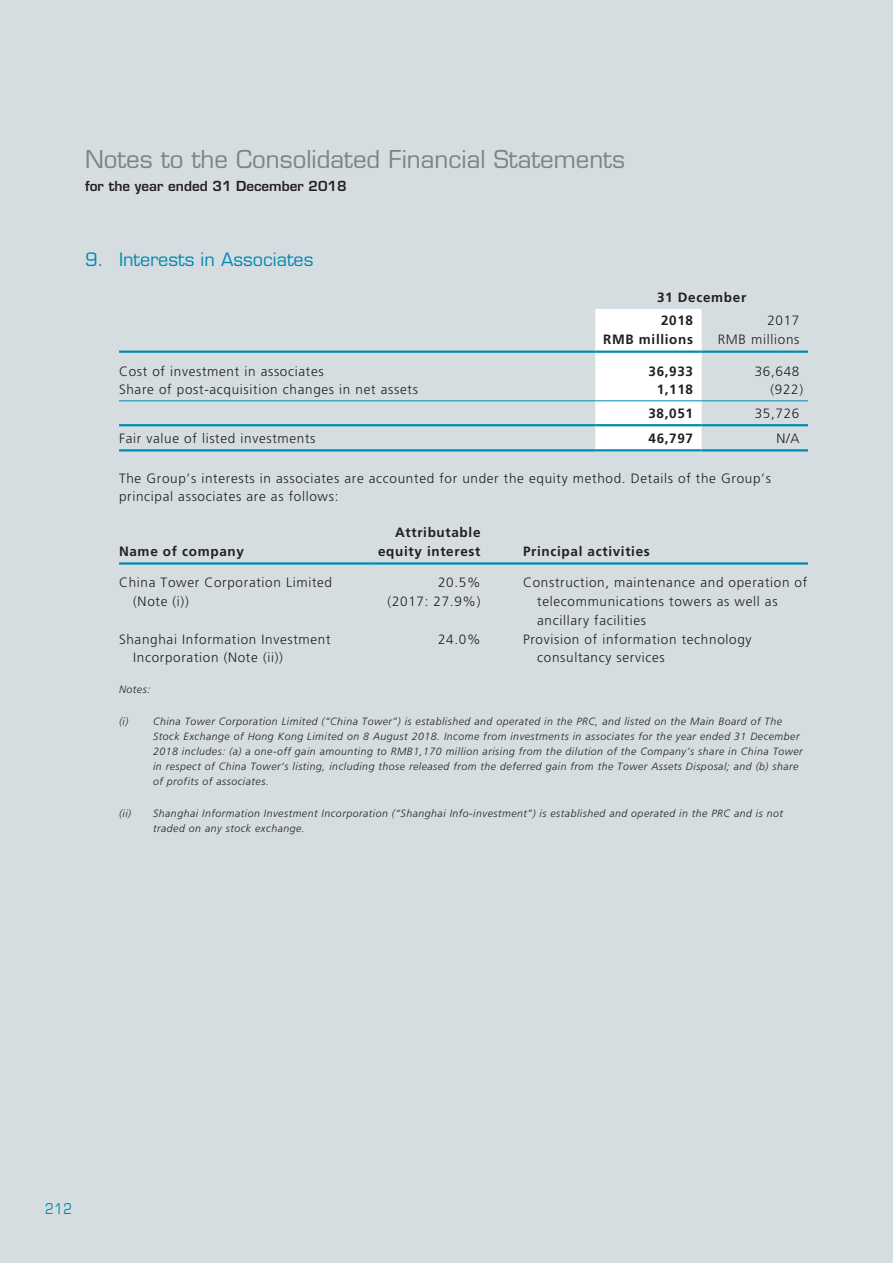
<style>
.page{position:relative;width:893px;height:1263px;background:#d6dde1}
.page>*{position:absolute;margin:0;border:0;box-sizing:border-box;transform-origin:0 0}
.t1{font:24px "Eurostile LT Std";color:#808285}
._01_H1{font:18px "Eurostile LT Std";color:#008bb0}
.t2{font:condensed 15px "Eurostile LT Std";color:#008bb0}
._50_Table_txt{font:300 13.5px "Frutiger LT Std";letter-spacing:.05em;color:#231f20}
._00_txt{font:300 13.5px/18.8px "Frutiger LT Std";letter-spacing:.05em;color:#231f20}
._50_Table_txt-2{font:700 13.5px "Frutiger LT Std";letter-spacing:.05em;color:#231f20}
.t3{font:600 13.5px "Eurostile LT Std";color:#231f20}
._06_Notes{font:italic 300 10.5px/15px "Frutiger LT Std";letter-spacing:.05em;color:#231f20}
</style>
<div class="page">
<div style="left:595px;top:309px;width:107px;height:140px;background:#fff"></div>
<hr style="left:119px;top:351px;width:476px;height:2px;background:#008bb0">
<hr style="left:595px;top:351px;width:107px;height:2px;background:#008bb0">
<hr style="left:702px;top:351px;width:106px;height:2px;background:#008bb0">
<hr style="left:119px;top:400px;width:476px;height:1px;background:#008bb0">
<hr style="left:595px;top:400px;width:107px;height:1px;background:#008bb0">
<hr style="left:702px;top:400px;width:106px;height:1px;background:#008bb0">
<hr style="left:119px;top:424px;width:476px;height:2px;background:#008bb0">
<hr style="left:595px;top:424px;width:107px;height:2px;background:#008bb0">
<hr style="left:702px;top:424px;width:106px;height:2px;background:#008bb0">
<hr style="left:119px;top:449px;width:476px;height:2px;background:#008bb0">
<hr style="left:595px;top:449px;width:107px;height:2px;background:#008bb0">
<hr style="left:702px;top:449px;width:106px;height:2px;background:#008bb0">
<hr style="left:119px;top:562px;width:255px;height:3px;background:#008bb0">
<hr style="left:374px;top:562px;width:149px;height:3px;background:#008bb0">
<hr style="left:523px;top:562px;width:285px;height:3px;background:#008bb0">
<h1 class="t1" style="left:85px;top:144px;width:541px">Notes to the Consolidated Financial Statements</h1>
<p class="t3" style="left:85px;top:178px;width:263px">for the year ended 31 December 2018</p>
<p class="_01_H1" style="left:85px;top:248px;width:230px">9. Interests in Associates</p>
<p class="_50_Table_txt-2" style="left:657px;top:290px;width:91px">31 December</p>
<p class="_50_Table_txt-2" style="left:661px;top:313px;width:34px">2018</p>
<p class="_50_Table_txt" style="left:767px;top:313px;width:34px">2017</p>
<p class="_50_Table_txt-2" style="left:603px;top:331px;width:91px">RMB millions</p>
<p class="_50_Table_txt" style="left:718px;top:332px;width:83px">RMB millions</p>
<p class="_50_Table_txt" style="left:119px;top:363px;width:206px">Cost of investment in associates</p>
<p class="_50_Table_txt-2" style="left:648px;top:363px;width:46px">36,933</p>
<p class="_50_Table_txt" style="left:755px;top:363px;width:46px">36,648</p>
<p class="_50_Table_txt" style="left:119px;top:382px;width:300px">Share of post-acquisition changes in net assets</p>
<p class="_50_Table_txt-2" style="left:657px;top:382px;width:38px">1,118</p>
<p class="_50_Table_txt" style="left:770px;top:382px;width:34px">(922)</p>
<p class="_50_Table_txt-2" style="left:648px;top:405px;width:46px">38,051</p>
<p class="_50_Table_txt" style="left:755px;top:405px;width:46px">35,726</p>
<p class="_50_Table_txt" style="left:119px;top:430px;width:198px">Fair value of listed investments</p>
<p class="_50_Table_txt-2" style="left:648px;top:430px;width:46px">46,797</p>
<p class="_50_Table_txt" style="left:776px;top:430px;width:25px">N/A</p>
<p class="_00_txt" style="left:119px;top:469px;width:653px">The Group’s interests in associates are accounted for under the equity method. Details of the Group’s principal associates are as follows:</p>
<p class="_50_Table_txt-2" style="left:395px;top:524px;width:87px">Attributable</p>
<p class="_50_Table_txt-2" style="left:119px;top:543px;width:126px">Name of company</p>
<p class="_50_Table_txt-2" style="left:378px;top:543px;width:104px">equity interest</p>
<p class="_50_Table_txt-2" style="left:523px;top:543px;width:128px">Principal activities</p>
<p class="_50_Table_txt" style="left:119px;top:575px;width:215px">China Tower Corporation Limited</p>
<p class="_50_Table_txt" style="left:133px;top:594px;width:57px">(Note (i))</p>
<p class="_50_Table_txt" style="left:523px;top:575px;width:286px">Construction, maintenance and operation of</p>
<p class="_50_Table_txt" style="left:537px;top:594px;width:242px">telecommunications towers as well as</p>
<p class="_50_Table_txt" style="left:537px;top:613px;width:110px">ancillary facilities</p>
<p class="_50_Table_txt" style="left:438px;top:575px;width:44px">20.5%</p>
<p class="_50_Table_txt" style="left:388px;top:594px;width:94px">(2017: 27.9%)</p>
<p class="_50_Table_txt" style="left:119px;top:631px;width:213px">Shanghai Information Investment</p>
<p class="_50_Table_txt" style="left:133px;top:650px;width:151px">Incorporation (Note (ii))</p>
<p class="_50_Table_txt" style="left:438px;top:631px;width:44px">24.0%</p>
<p class="_50_Table_txt" style="left:523px;top:631px;width:230px">Provision of information technology</p>
<p class="_50_Table_txt" style="left:537px;top:650px;width:129px">consultancy services</p>
<p class="_06_Notes" style="left:119px;top:682px;width:33px">Notes:</p>
<p class="_06_Notes" style="left:153px;top:714px;width:651px;text-indent:-34px">(i) China Tower Corporation Limited (“China Tower”) is established and operated in the PRC, and listed on the Main Board of The Stock Exchange of Hong Kong Limited on 8 August 2018. Income from investments in associates for the year ended 31 December 2018 includes: (a) a one-off gain amounting to RMB1,170 million arising from the dilution of the Company’s share in China Tower in respect of China Tower’s listing, including those released from the deferred gain from the Tower Assets Disposal; and (b) share of profits of associates.</p>
<p class="_06_Notes" style="left:153px;top:806px;width:631px;text-indent:-34px">(ii) Shanghai Information Investment Incorporation (“Shanghai Info-investment”) is established and operated in the PRC and is not traded on any stock exchange.</p>
<h3 class="t2" style="left:45px;top:1199px;width:28px">212</h3>
</div>
